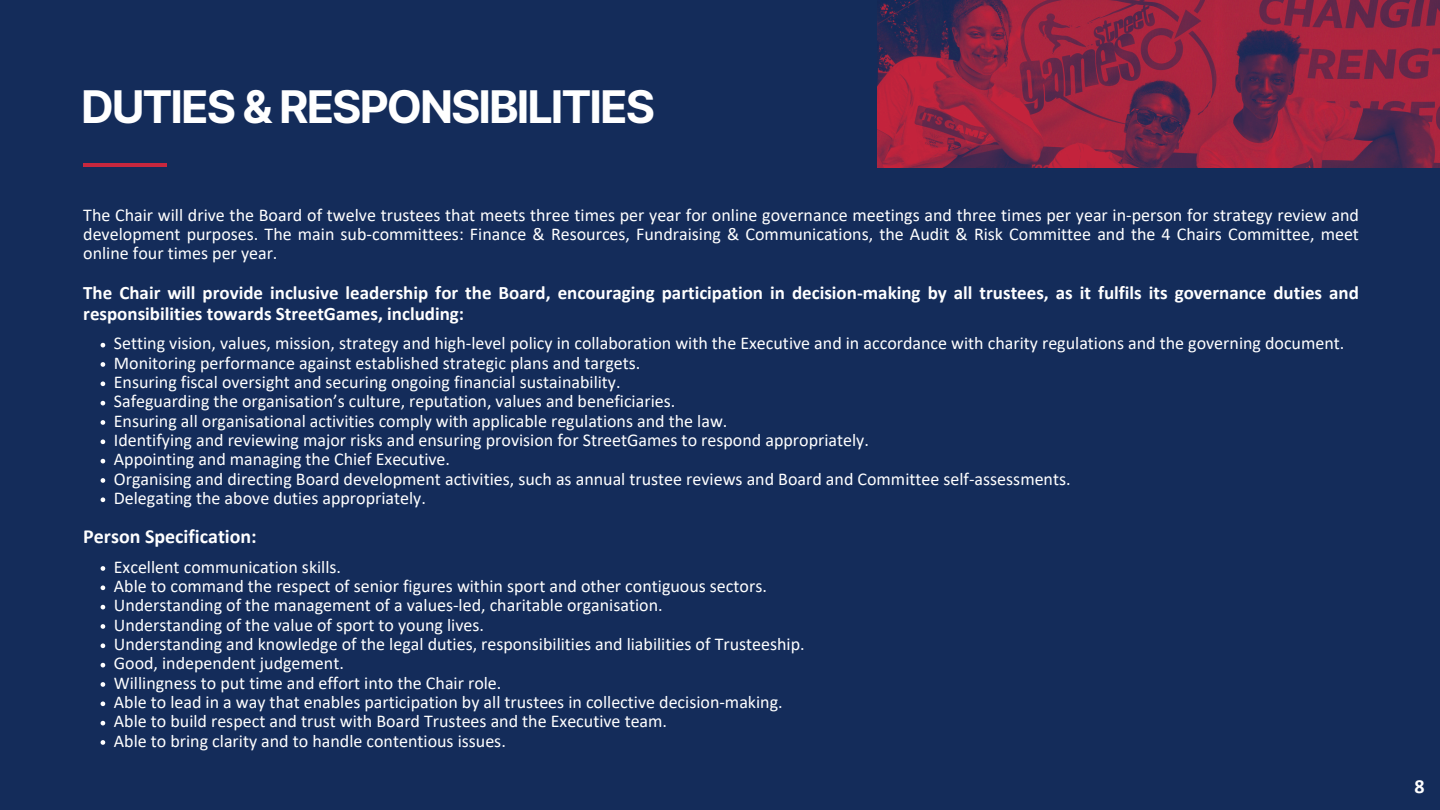
<style>
.page{position:relative;width:1440px;height:810px;background:#142c5a}
.page>*{position:absolute;margin:0;border:0;box-sizing:border-box;transform-origin:0 0}
.t1{font:700 45px "Inter";letter-spacing:-.045em;color:#fff}
.t2{font:700 20px "Calibri";color:#fff}
.t3{font:700 19px/20.7px "Calibri";color:#fff}
.t4{font:18px/19.3px "Calibri";color:#fff;text-align:justify}
</style>
<div class="page">
<hr style="left:83px;top:164px;width:84px;height:3px;background:#c7273e">
<svg style="left:101px;top:343px;width:4px;height:4px"></svg>
<svg style="left:101px;top:362px;width:4px;height:5px"></svg>
<svg style="left:101px;top:381px;width:4px;height:5px"></svg>
<svg style="left:101px;top:401px;width:4px;height:4px"></svg>
<svg style="left:101px;top:420px;width:4px;height:5px"></svg>
<svg style="left:101px;top:439px;width:4px;height:5px"></svg>
<svg style="left:101px;top:459px;width:4px;height:4px"></svg>
<svg style="left:101px;top:478px;width:4px;height:5px"></svg>
<svg style="left:101px;top:497px;width:4px;height:5px"></svg>
<svg style="left:101px;top:566px;width:4px;height:5px"></svg>
<svg style="left:101px;top:585px;width:4px;height:5px"></svg>
<svg style="left:101px;top:605px;width:4px;height:4px"></svg>
<svg style="left:101px;top:624px;width:4px;height:5px"></svg>
<svg style="left:101px;top:643px;width:4px;height:5px"></svg>
<svg style="left:101px;top:663px;width:4px;height:4px"></svg>
<svg style="left:101px;top:682px;width:4px;height:5px"></svg>
<svg style="left:101px;top:701px;width:4px;height:5px"></svg>
<svg style="left:101px;top:721px;width:4px;height:4px"></svg>
<svg style="left:101px;top:740px;width:4px;height:5px"></svg>
<img style="left:878px;top:0;width:562px;height:167px">
<h1 class="t1" style="left:81px;top:80px;width:576px">DUTIES &amp; RESPONSIBILITIES</h1>
<p class="t4" style="left:83px;top:207px;width:1277px">The Chair will drive the Board of twelve trustees that meets three times per year for online governance meetings and three times per year in-person for strategy review and development purposes. The main sub-committees: Finance &amp; Resources, Fundraising &amp; Communications, the Audit &amp; Risk Committee and the 4 Chairs Committee, meet online four times per year.</p>
<h2 class="t3" style="left:83px;top:284px;width:1277px">The Chair will provide inclusive leadership for the Board, encouraging participation in decision-making by all trustees, as it fulfils its governance duties and responsibilities towards StreetGames, including:</h2>
<p class="t4" style="left:114px;top:335px;width:1232px">Setting vision, values, mission, strategy and high-level policy in collaboration with the Executive and in accordance with charity regulations and the governing document.</p>
<p class="t4" style="left:114px;top:355px;width:528px">Monitoring performance against established strategic plans and targets.</p>
<p class="t4" style="left:114px;top:374px;width:508px">Ensuring fiscal oversight and securing ongoing financial sustainability.</p>
<p class="t4" style="left:114px;top:393px;width:563px">Safeguarding the organisation’s culture, reputation, values and beneficiaries.</p>
<p class="t4" style="left:114px;top:413px;width:615px">Ensuring all organisational activities comply with applicable regulations and the law.</p>
<p class="t4" style="left:114px;top:432px;width:757px">Identifying and reviewing major risks and ensuring provision for StreetGames to respond appropriately.</p>
<p class="t4" style="left:114px;top:451px;width:338px">Appointing and managing the Chief Executive.</p>
<p class="t4" style="left:114px;top:471px;width:958px">Organising and directing Board development activities, such as annual trustee reviews and Board and Committee self-assessments.</p>
<p class="t4" style="left:114px;top:490px;width:314px">Delegating the above duties appropriately.</p>
<h2 class="t2" style="left:83px;top:528px;width:175px">Person Specification:</h2>
<p class="t4" style="left:114px;top:559px;width:229px">Excellent communication skills.</p>
<p class="t4" style="left:114px;top:578px;width:655px">Able to command the respect of senior figures within sport and other contiguous sectors.</p>
<p class="t4" style="left:114px;top:597px;width:550px">Understanding of the management of a values-led, charitable organisation.</p>
<p class="t4" style="left:114px;top:617px;width:372px">Understanding of the value of sport to young lives.</p>
<p class="t4" style="left:114px;top:636px;width:692px">Understanding and knowledge of the legal duties, responsibilities and liabilities of Trusteeship.</p>
<p class="t4" style="left:114px;top:655px;width:232px">Good, independent judgement.</p>
<p class="t4" style="left:114px;top:675px;width:389px">Willingness to put time and effort into the Chair role.</p>
<p class="t4" style="left:114px;top:694px;width:670px">Able to lead in a way that enables participation by all trustees in collective decision-making.</p>
<p class="t4" style="left:114px;top:713px;width:555px">Able to build respect and trust with Board Trustees and the Executive team.</p>
<p class="t4" style="left:114px;top:733px;width:394px">Able to bring clarity and to handle contentious issues.</p>
<p class="t2" style="left:1415px;top:778px;width:12px">8</p>
</div>
